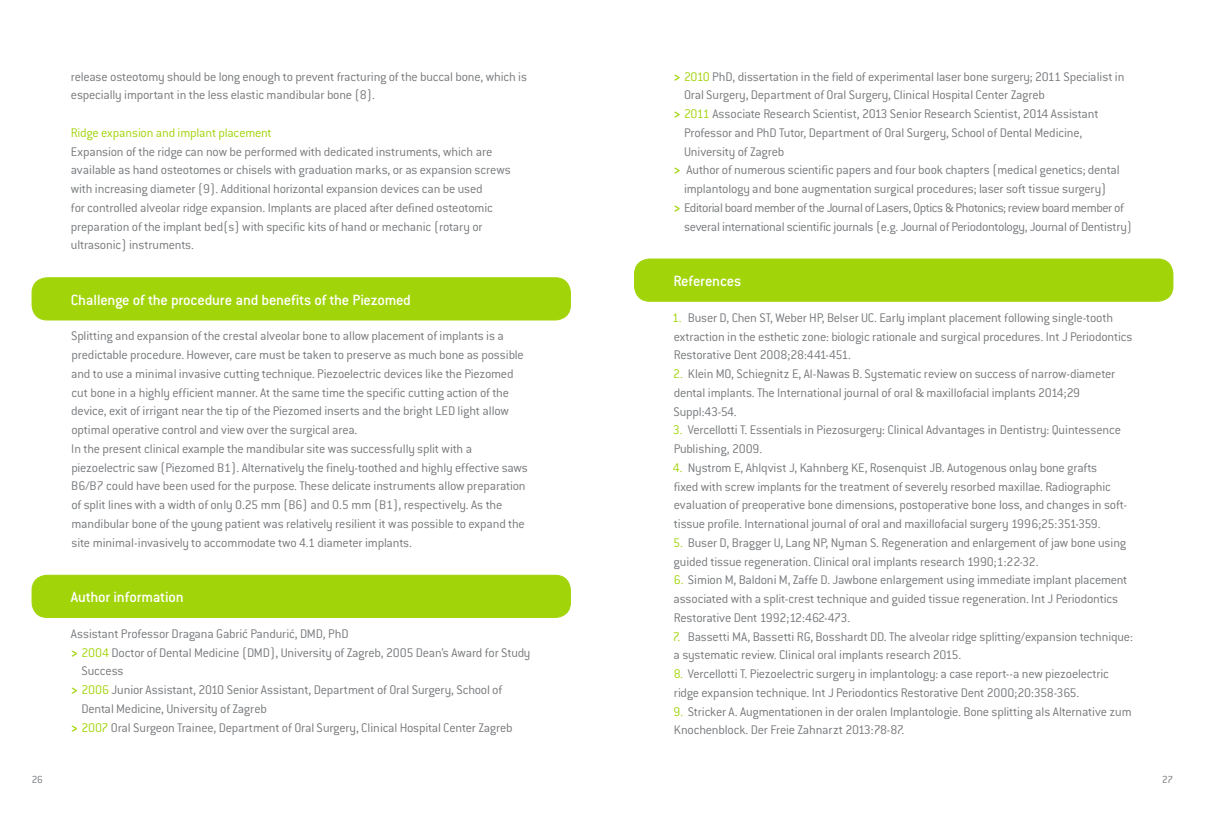
<style>
.page{position:relative;width:1205px;height:815px;background:#fff}
.page>*{position:absolute;margin:0;border:0;box-sizing:border-box;transform-origin:0 0}
.t1{font:500 16.25px "Conduit ITC Pro";letter-spacing:-.015em;color:#fff}
.t2{font:300 13.75px/18.8px "Conduit ITC Pro";letter-spacing:-.015em;color:#76787b}
.t3{font:300 13.75px "Conduit ITC Pro";letter-spacing:-.035em;color:#76787b}
.t4{font:300 13.75px "Conduit ITC Pro";letter-spacing:-.015em;color:#a2d40a}
.t5{font:300 11.25px "Conduit ITC Pro";color:#76787b}
.s1{font-weight:700;color:#a2d40a}
.s2{color:#a2d40a}
</style>
<div class="page">
<div style="left:634px;top:259px;width:539px;height:42px;background:#a2d40a;border-radius:15px"></div>
<div style="left:634px;top:259px;width:539px;height:42px;border:1px solid #a2d40a;border-radius:15px"></div>
<div style="left:32px;top:575px;width:538px;height:42px;background:#a2d40a;border-radius:15px"></div>
<div style="left:32px;top:575px;width:538px;height:43px;border:1px solid #a2d40a;border-radius:15px"></div>
<div style="left:32px;top:278px;width:538px;height:42px;background:#a2d40a;border-radius:15px"></div>
<div style="left:32px;top:278px;width:538px;height:42px;border:1px solid #a2d40a;border-radius:15px"></div>
<p class="t2" style="left:71px;top:67px;width:458px">release osteotomy should be long enough to prevent fracturing of the buccal bone, which is especially important in the less elastic mandibular bone (8).</p>
<p class="t4" style="left:71px;top:125px;width:202px">Ridge expansion and implant placement</p>
<p class="t2" style="left:71px;top:142px;width:441px">Expansion of the ridge can now be performed with dedicated instruments, which are available as hand osteotomes or chisels with graduation marks, or as expansion screws with increasing diameter (9). Additional horizontal expansion devices can be used<br>for controlled alveolar ridge expansion. Implants are placed after defined osteotomic preparation of the implant bed(s) with specific kits of hand or mechanic (rotary or ultrasonic) instruments.</p>
<p class="t1" style="left:71px;top:290px;width:342px">Challenge of the procedure and benefits of the Piezomed</p>
<p class="t2" style="left:71px;top:327px;width:458px">Splitting and expansion of the crestal alveolar bone to allow placement of implants is a predictable procedure. However, care must be taken to preserve as much bone as possible and to use a minimal invasive cutting technique. Piezoelectric devices like the Piezomed cut bone in a highly efficient manner. At the same time the specific cutting action of the device, exit of irrigant near the tip of the Piezomed inserts and the bright LED light allow optimal operative control and view over the surgical area.<br>In the present clinical example the mandibular site was successfully split with a piezoelectric saw (Piezomed B1). Alternatively the finely-toothed and highly effective saws B6/B7 could have been used for the purpose. These delicate instruments allow preparation of split lines with a width of only 0.25 mm (B6) and 0.5 mm (B1), respectively. As the mandibular bone of the young patient was relatively resilient it was possible to expand the site minimal-invasively to accommodate two 4.1 diameter implants.</p>
<p class="t1" style="left:71px;top:588px;width:114px">Author information</p>
<p class="t2" style="left:71px;top:624px;width:279px">Assistant Professor Dragana Gabrić Pandurić, DMD, PhD</p>
<p class="t2" style="left:71px;top:643px;width:461px"><span class="s1">&gt;</span> <span class="s2">2004</span> Doctor of Dental Medicine (DMD), University of Zagreb, 2005 Dean’s Award for Study</p>
<p class="t2" style="left:82px;top:662px;width:44px">Success</p>
<p class="t2" style="left:71px;top:681px;width:433px"><span class="s1">&gt;</span> <span class="s2">2006</span> Junior Assistant, 2010 Senior Assistant, Department of Oral Surgery, School of</p>
<p class="t2" style="left:82px;top:699px;width:187px">Dental Medicine, University of Zagreb</p>
<p class="t2" style="left:71px;top:718px;width:443px"><span class="s1">&gt;</span> <span class="s2">2007</span> Oral Surgeon Trainee, Department of Oral Surgery, Clinical Hospital Center Zagreb</p>
<p class="t2" style="left:673px;top:67px;width:453px"><span class="s1">&gt;</span> <span class="s2">2010</span> PhD, dissertation in the field of experimental laser bone surgery; 2011 Specialist in</p>
<p class="t2" style="left:684px;top:86px;width:362px">Oral Surgery, Department of Oral Surgery, Clinical Hospital Center Zagreb</p>
<p class="t2" style="left:673px;top:105px;width:427px"><span class="s1">&gt;</span> <span class="s2">2011</span> Associate Research Scientist, 2013 Senior Research Scientist, 2014 Assistant</p>
<p class="t2" style="left:684px;top:123px;width:400px">Professor and PhD Tutor, Department of Oral Surgery, School of Dental Medicine,</p>
<p class="t2" style="left:684px;top:142px;width:102px">University of Zagreb</p>
<p class="t2" style="left:673px;top:161px;width:448px"><span class="s1">&gt;</span> Author of numerous scientific papers and four book chapters (medical genetics; dental</p>
<p class="t2" style="left:684px;top:180px;width:424px">implantology and bone augmentation surgical procedures; laser soft tissue surgery)</p>
<p class="t3" style="left:673px;top:200px;width:452px"><span class="s1">&gt;</span> Editorial board member of the Journal of Lasers, Optics &amp; Photonics; review board member of</p>
<p class="t2" style="left:684px;top:217px;width:450px">several international scientific journals (e.g. Journal of Periodontology, Journal of Dentistry)</p>
<p class="t1" style="left:673px;top:272px;width:70px">References</p>
<p class="t2" style="left:672px;top:308px;width:462px"><span class="s2">1.</span> Buser D, Chen ST, Weber HP, Belser UC. Early implant placement following single-tooth extraction in the esthetic zone: biologic rationale and surgical procedures. Int J Periodontics<br>Restorative Dent 2008;28:441-451.</p>
<p class="t2" style="left:673px;top:364px;width:443px"><span class="s2">2.</span> Klein MO, Schiegnitz E, Al-Nawas B. Systematic review on success of narrow-diameter dental implants. The International journal of oral &amp; maxillofacial implants 2014;29<br>Suppl:43-54.</p>
<p class="t2" style="left:673px;top:421px;width:450px"><span class="s2">3.</span> Vercellotti T. Essentials in Piezosurgery: Clinical Advantages in Dentistry: Quintessence<br>Publishing, 2009.</p>
<p class="t2" style="left:673px;top:458px;width:456px"><span class="s2">4.</span> Nystrom E, Ahlqvist J, Kahnberg KE, Rosenquist JB. Autogenous onlay bone grafts<br>fixed with screw implants for the treatment of severely resorbed maxillae. Radiographic evaluation of preoperative bone dimensions, postoperative bone loss, and changes in soft&shy;tissue profile. International journal of oral and maxillofacial surgery 1996;25:351-359.</p>
<p class="t2" style="left:673px;top:533px;width:454px"><span class="s2">5.</span> Buser D, Bragger U, Lang NP, Nyman S. Regeneration and enlargement of jaw bone using guided tissue regeneration. Clinical oral implants research 1990;1:22-32.</p>
<p class="t2" style="left:673px;top:571px;width:455px"><span class="s2">6.</span> Simion M, Baldoni M, Zaffe D. Jawbone enlargement using immediate implant placement associated with a split-crest technique and guided tissue regeneration. Int J Periodontics<br>Restorative Dent 1992;12:462-473.</p>
<p class="t2" style="left:673px;top:627px;width:462px"><span class="s2">7.</span> Bassetti MA, Bassetti RG, Bosshardt DD. The alveolar ridge splitting/expansion technique: a systematic review. Clinical oral implants research 2015.</p>
<p class="t2" style="left:674px;top:665px;width:437px"><span class="s2">8.</span> Vercellotti T. Piezoelectric surgery in implantology: a case report--a new piezoelectric ridge expansion technique. Int J Periodontics Restorative Dent 2000;20:358-365.</p>
<p class="t2" style="left:673px;top:702px;width:460px"><span class="s2">9.</span> Stricker A. Augmentationen in der oralen Implantologie. Bone splitting als Alternative zum<br>Knochenblock. Der Freie Zahnarzt 2013:78-87.</p>
<p class="t5" style="left:32px;top:773px;width:13px">26</p>
<p class="t5" style="left:1162px;top:773px;width:12px">27</p>
</div>
